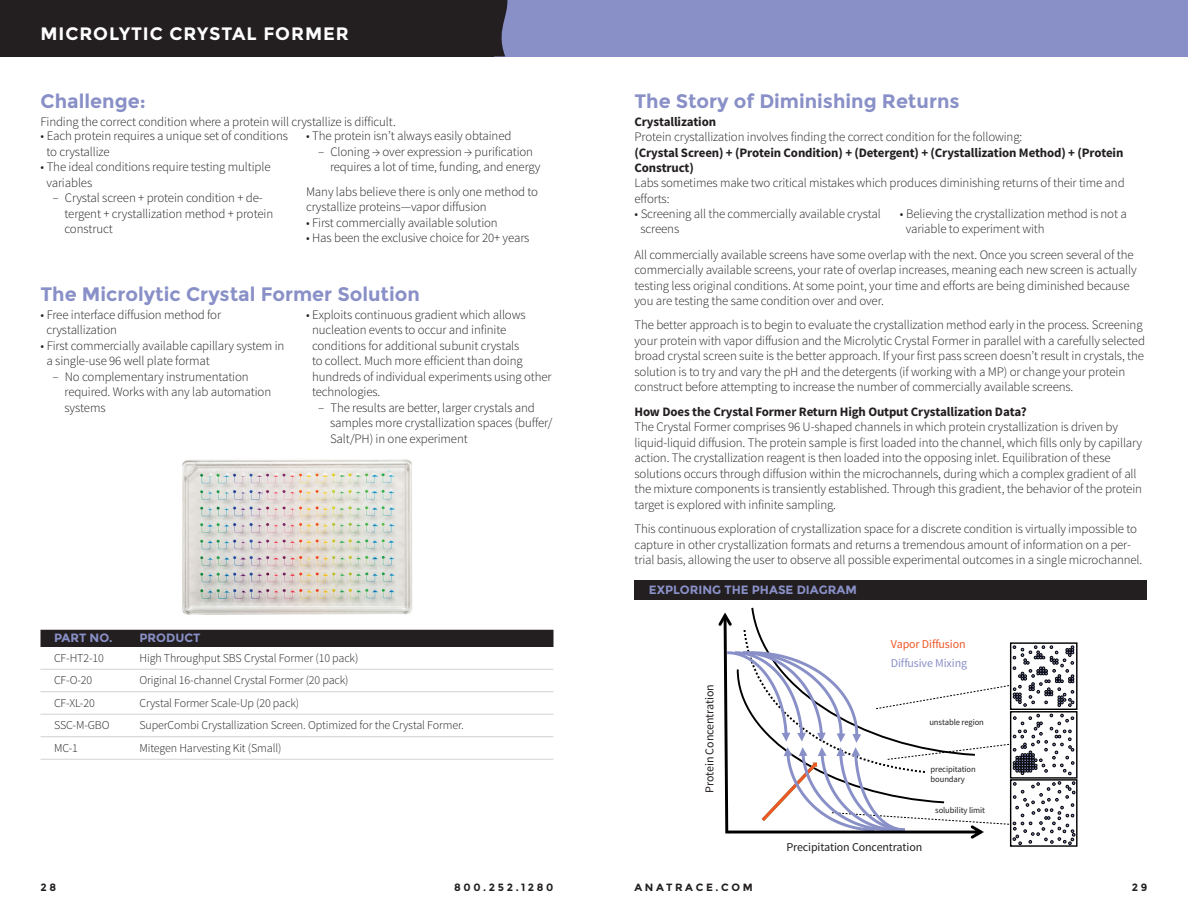
<style>
.page{position:relative;width:1188px;height:918px;background:#fff}
.page>*{position:absolute;margin:0;border:0;box-sizing:border-box;transform-origin:0 0}
.t1{font:700 19.5px "Montserrat";color:#8990c7}
.t2{font:700 18px "Montserrat";letter-spacing:.05em;color:#fff}
.t3{font:300 12.9px/15.5px "Source Sans Pro";letter-spacing:-.01em;color:#231f20}
.t4{font:700 12.9px/15.5px "Source Sans Pro";letter-spacing:-.01em;color:#231f20}
.t5{font:300 12px "Source Sans Pro";letter-spacing:-.01em;color:#231f20}
.t6{font:12px "Source Sans Pro";letter-spacing:-.01em;color:#231f20}
.t7{font:700 12px "Montserrat";color:#8990c7}
.t8{font:12px "Source Sans Pro";letter-spacing:-.01em;color:#8990c7}
.t9{font:12px "Source Sans Pro";letter-spacing:-.01em;color:#ee5829}
.t10{font:700 10.5px "Montserrat";letter-spacing:.25em;color:#231f20}
.t11{font:8.55px/10.1px "Source Sans Pro";letter-spacing:-.01em;color:#231f20}
</style>
<div class="page">
<div style="left:0;top:0;width:594px;height:56px;background:#8990c7"></div>
<svg style="left:493px;top:0;width:15px;height:56px"></svg>
<div style="left:0;top:0;width:493px;height:56px;background:#231f20"></div>
<div style="left:594px;top:0;width:594px;height:56px;background:#8990c7"></div>
<img style="left:182px;top:459px;width:231px;height:156px">
<div style="left:40px;top:630px;width:514px;height:17px;background:#231f20"></div>
<hr style="left:40px;top:669px;width:514px;height:1px;background:#d1d2d4">
<hr style="left:40px;top:691px;width:514px;height:1px;background:#d1d2d4">
<hr style="left:40px;top:714px;width:514px;height:1px;background:#d1d2d4">
<hr style="left:40px;top:736px;width:514px;height:1px;background:#d1d2d4">
<hr style="left:40px;top:759px;width:514px;height:1px;background:#d1d2d4">
<div style="left:634px;top:580px;width:514px;height:20px;background:#231f20"></div>
<div style="left:1010px;top:711px;width:68px;height:68px;border:1px solid #000"></div>
<div style="left:1010px;top:642px;width:68px;height:68px;border:1px solid #000"></div>
<svg style="left:718px;top:613px;width:357px;height:232px"></svg>
<div style="left:1010px;top:779px;width:68px;height:68px;border:1px solid #000"></div>
<h2 class="t2" style="left:40px;top:23px;width:53px">MICROLY</h2>
<h2 class="t2" style="left:131px;top:23px;width:65px">TIC CRYS</h2>
<h2 class="t2" style="left:221px;top:23px;width:57px">TAL FORMER</h2>
<h1 class="t1" style="left:40px;top:90px;width:107px">Challenge:</h1>
<p class="t3" style="left:40px;top:114px;width:357px">Finding the correct condition where a protein will crystallize is difficult.</p>
<p class="t3" style="left:46px;top:129px;width:243px;text-indent:-6px">• Each protein requires a unique set of conditions to crystallize</p>
<p class="t3" style="left:46px;top:160px;width:226px;text-indent:-6px">• The ideal conditions require testing multiple variables</p>
<p class="t3" style="left:65px;top:190px;width:210px;text-indent:-12px">– Crystal screen + protein condition + de&shy;tergent + crystallization method + protein construct</p>
<p class="t3" style="left:306px;top:129px;width:207px">• The protein isn’t always easily obtained</p>
<p class="t3" style="left:330px;top:144px;width:212px;text-indent:-12px">– Cloning → over expression → purification requires a lot of time, funding, and energy</p>
<p class="t3" style="left:306px;top:184px;width:234px">Many labs believe there is only one method to crystallize proteins—vapor diffusion</p>
<p class="t3" style="left:306px;top:215px;width:193px">• First commercially available solution</p>
<p class="t3" style="left:306px;top:230px;width:225px">• Has been the exclusive choice for 20+ years</p>
<h1 class="t1" style="left:40px;top:283px;width:381px">The M icrolytic Crystal Former Solution</h1>
<p class="t3" style="left:46px;top:307px;width:176px;text-indent:-6px">• Free interface diffusion method for crystallization</p>
<p class="t3" style="left:46px;top:338px;width:239px;text-indent:-6px">• First commercially available capillary system in a single-use 96 well plate format</p>
<p class="t3" style="left:65px;top:369px;width:208px;text-indent:-12px">– No complementary instrumentation required. Works with any lab automation systems</p>
<p class="t3" style="left:312px;top:307px;width:241px;text-indent:-6px">• Exploits continuous gradient which allows nucleation events to occur and infinite conditions for additional subunit crystals<br>to collect. Much more efficient than doing hundreds of individual experiments using other technologies.</p>
<p class="t3" style="left:330px;top:400px;width:224px;text-indent:-12px">– The results are better, larger crystals and samples more crystallization spaces (buffer/<br>Salt/PH) in one experiment</p>
<p class="t7" style="left:40px;top:631px;width:11px">PAR</p>
<p class="t7" style="left:79px;top:631px;width:47px">T NO . PRODU</p>
<p class="t7" style="left:184px;top:631px;width:18px">CT</p>
<p class="t5" style="left:54px;top:651px;width:51px">CF-HT2-10</p>
<p class="t5" style="left:140px;top:651px;width:220px">High Throughput SBS Crystal Former (10 pack)</p>
<p class="t5" style="left:54px;top:673px;width:40px">CF-O-20</p>
<p class="t5" style="left:140px;top:673px;width:211px">Original 16-channel Crystal Former (20 pack)</p>
<p class="t5" style="left:54px;top:696px;width:42px">CF-XL-20</p>
<p class="t5" style="left:140px;top:696px;width:161px">Crystal Former Scale-Up (20 pack)</p>
<p class="t5" style="left:54px;top:718px;width:57px">SSC-M-GBO</p>
<p class="t5" style="left:140px;top:718px;width:326px">SuperCombi Crystallization Screen. Optimized for the Crystal Former.</p>
<p class="t5" style="left:54px;top:741px;width:25px">MC-1</p>
<p class="t5" style="left:140px;top:741px;width:144px">Mitegen Harvesting Kit (Small)</p>
<h1 class="t1" style="left:634px;top:90px;width:327px">The Story of Diminishing Returns</h1>
<p class="t4" style="left:634px;top:114px;width:83px">Crystallization</p>
<p class="t3" style="left:634px;top:129px;width:389px">Protein crystallization involves finding the correct condition for the following:</p>
<p class="t4" style="left:634px;top:145px;width:490px">(Crystal Screen) + (Protein Condition) + (Detergent) + (Crystallization Method) + (Protein<br>Construct)</p>
<p class="t3" style="left:634px;top:176px;width:492px">Labs sometimes make two critical mistakes which produces diminishing returns of their time and efforts:</p>
<p class="t3" style="left:640px;top:206px;width:242px;text-indent:-6px">• Screening all the commercially available crystal screens</p>
<p class="t3" style="left:906px;top:206px;width:222px;text-indent:-6px">• Believing the crystallization method is not a variable to experiment with</p>
<p class="t3" style="left:634px;top:247px;width:504px">All commercially available screens have some overlap with the next. Once you screen several of the commercially available screens, your rate of overlap increases, meaning each new screen is actually testing less original conditions. At some point, your time and efforts are being diminished because you are testing the same condition over and over.</p>
<p class="t3" style="left:634px;top:318px;width:512px">The better approach is to begin to evaluate the crystallization method early in the process. Screening your protein with vapor diffusion and the Microlytic Crystal Former in parallel with a carefully selected broad crystal screen suite is the better approach. If your first pass screen doesn’t result in crystals, the solution is to try and vary the pH and the detergents (if working with a MP) or change your protein construct before attempting to increase the number of commercially available screens.</p>
<p class="t4" style="left:634px;top:404px;width:394px">How Does the Crystal Former Return High Output Crystallization Data?</p>
<p class="t3" style="left:634px;top:419px;width:509px">The Crystal Former comprises 96 U-shaped channels in which protein crystallization is driven by liquid-liquid diffusion. The protein sample is first loaded into the channel, which fills only by capillary action. The crystallization reagent is then loaded into the opposing inlet. Equilibration of these solutions occurs through diffusion within the microchannels, during which a complex gradient of all the mixture components is transiently established. Through this gradient, the behavior of the protein target is explored with infinite sampling.</p>
<p class="t3" style="left:634px;top:521px;width:509px">This continuous exploration of crystallization space for a discrete condition is virtually impossible to capture in other crystallization formats and returns a tremendous amount of information on a per&shy;trial basis, allowing the user to observe all possible experimental outcomes in a single microchannel.</p>
<p class="t7" style="left:634px;top:583px;width:224px">Exploring the phase diagram</p>
<p class="t6" style="left:702px;top:793px;width:110px;rotate:-90deg">Protein Concentration</p>
<p class="t9" style="left:891px;top:637px;width:76px">Vapor Diffusion</p>
<p class="t8" style="left:891px;top:656px;width:78px">Diffusive Mixing</p>
<p class="t11" style="left:929px;top:717px;width:56px">unstable region</p>
<p class="t11" style="left:931px;top:764px;width:47px">precipitation boundary</p>
<p class="t11" style="left:935px;top:806px;width:51px">solubility limit</p>
<p class="t6" style="left:786px;top:840px;width:137px">Precipitation Concentration</p>
<p class="t10" style="left:41px;top:881px;width:17px">28</p>
<p class="t10" style="left:454px;top:881px;width:101px">800.252.1280</p>
<p class="t10" style="left:634px;top:881px;width:120px">anat rac e.c om</p>
<p class="t10" style="left:1132px;top:881px;width:17px">29</p>
</div>
